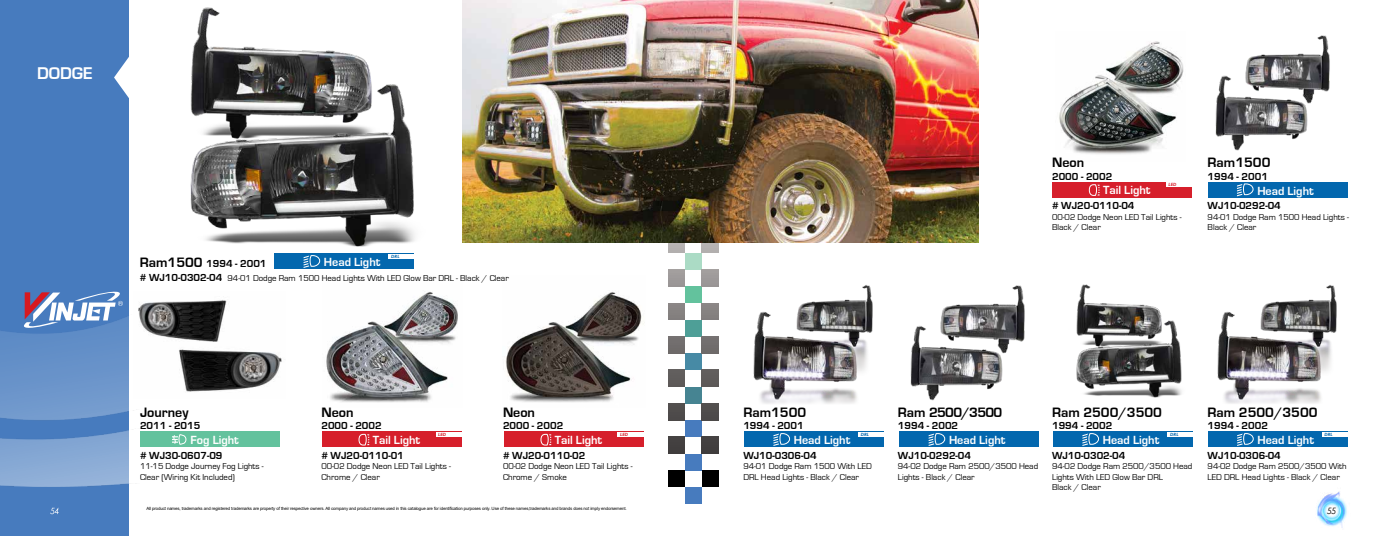
<style>
.page{position:relative;width:1386px;height:536px;background:#fff}
.page>*{position:absolute;margin:0;border:0;box-sizing:border-box;transform-origin:0 0}
.t1{font:700 17.5px "Eurostile";color:#fff}
.t2{font:700 14px "Eurostile";color:#000}
.t3{font:700 14px "Eurostile";letter-spacing:-.05em;color:#000}
.t4{font:700 12.16px "Eurostile";color:#fff}
.t5{font:700 10.5px "Eurostile";color:#000}
.t6{font:8.75px/10.5px "Eurostile";color:#000}
.t7{font:italic 8.75px "Century Gothic";color:#000}
.t8{font:italic 8.75px "Century Gothic";color:#fff}
.t9{font:4.38px "Arial";letter-spacing:-.025em;color:#000}
.t10{font:italic 700 4.38px "Century Gothic";letter-spacing:.01em;color:#0367ae;scale:1.09 1}
.t11{font:italic 700 4.38px "Century Gothic";color:#d61f2b;scale:1.09 1}
.s1{font-size:14px}
.s2{font-weight:700;font-size:10.5px}
</style>
<div class="page">
<div style="left:0;top:0;width:129px;height:536px;background:#477bbe"></div>
<img style="left:1316px;top:491px;width:31px;height:37px">
<img style="left:0;top:316px;width:134px;height:170px">
<svg style="left:24px;top:291px;width:99px;height:38px"></svg>
<svg style="left:668px;top:242px;width:17px;height:11px"></svg>
<div style="left:685px;top:253px;width:16px;height:16px;background:#abdbc5"></div>
<div style="left:668px;top:269px;width:17px;height:17px;background:#9f9b9b"></div>
<div style="left:685px;top:286px;width:16px;height:17px;background:#63c29d"></div>
<div style="left:668px;top:303px;width:17px;height:16px;background:#868281"></div>
<div style="left:685px;top:319px;width:16px;height:17px;background:#4e9f97"></div>
<div style="left:668px;top:336px;width:17px;height:17px;background:#726e6e"></div>
<div style="left:685px;top:353px;width:16px;height:17px;background:#478aa5"></div>
<div style="left:668px;top:370px;width:17px;height:16px;background:#5f5c5b"></div>
<div style="left:685px;top:386px;width:16px;height:17px;background:#468492"></div>
<div style="left:668px;top:403px;width:17px;height:17px;background:#504d4c"></div>
<div style="left:685px;top:420px;width:16px;height:17px;background:#477bbe"></div>
<div style="left:668px;top:437px;width:17px;height:16px;background:#423f3f"></div>
<div style="left:685px;top:453px;width:16px;height:17px;background:#477bbe"></div>
<div style="left:668px;top:470px;width:17px;height:17px;background:#000"></div>
<div style="left:685px;top:487px;width:16px;height:16px;background:#477bbe"></div>
<svg style="left:702px;top:242px;width:16px;height:11px"></svg>
<div style="left:702px;top:269px;width:16px;height:17px;background:#9f9b9b"></div>
<div style="left:702px;top:303px;width:16px;height:16px;background:#868281"></div>
<div style="left:702px;top:336px;width:16px;height:17px;background:#726e6e"></div>
<div style="left:702px;top:370px;width:16px;height:16px;background:#5f5c5b"></div>
<div style="left:702px;top:403px;width:16px;height:17px;background:#504d4c"></div>
<div style="left:702px;top:437px;width:16px;height:16px;background:#423f3f"></div>
<div style="left:702px;top:470px;width:16px;height:17px;background:#000"></div>
<svg style="left:114px;top:57px;width:15px;height:41px"></svg>
<img style="left:505px;top:292px;width:137px;height:110px">
<img style="left:326px;top:292px;width:132px;height:111px">
<img style="left:190px;top:7px;width:225px;height:240px">
<div style="left:322px;top:431px;width:140px;height:16px;background:#d61f2b"></div>
<hr style="left:436px;top:432px;width:26px;height:4px;background:#fff">
<svg style="left:358px;top:433px;width:11px;height:13px"></svg>
<div style="left:504px;top:431px;width:140px;height:16px;background:#d61f2b"></div>
<hr style="left:618px;top:432px;width:26px;height:4px;background:#fff">
<svg style="left:540px;top:433px;width:11px;height:13px"></svg>
<div style="left:274px;top:253px;width:140px;height:16px;background:#0367ae"></div>
<svg style="left:304px;top:255px;width:17px;height:13px"></svg>
<div style="left:140px;top:431px;width:140px;height:16px;background:#63c29d"></div>
<svg style="left:172px;top:434px;width:15px;height:11px"></svg>
<img style="left:138px;top:300px;width:144px;height:92px">
<hr style="left:389px;top:254px;width:26px;height:4px;background:#fff">
<img style="left:1059px;top:41px;width:125px;height:113px">
<img style="left:1215px;top:35px;width:115px;height:116px">
<img style="left:910px;top:285px;width:115px;height:116px">
<img style="left:753px;top:285px;width:120px;height:119px">
<img style="left:1217px;top:285px;width:120px;height:119px">
<img style="left:1076px;top:284px;width:106px;height:114px">
<div style="left:1052px;top:182px;width:140px;height:16px;background:#d61f2b"></div>
<div style="left:1166px;top:182px;width:27px;height:5px;background:#fff"></div>
<svg style="left:1089px;top:184px;width:11px;height:12px"></svg>
<div style="left:1208px;top:182px;width:139px;height:16px;background:#0367ae"></div>
<svg style="left:1237px;top:183px;width:17px;height:13px"></svg>
<div style="left:899px;top:431px;width:140px;height:16px;background:#0367ae"></div>
<svg style="left:929px;top:433px;width:17px;height:13px"></svg>
<div style="left:1053px;top:431px;width:140px;height:16px;background:#0367ae"></div>
<svg style="left:1082px;top:433px;width:17px;height:13px"></svg>
<div style="left:744px;top:431px;width:140px;height:16px;background:#0367ae"></div>
<svg style="left:773px;top:433px;width:17px;height:13px"></svg>
<hr style="left:858px;top:432px;width:27px;height:4px;background:#fff">
<div style="left:1208px;top:431px;width:140px;height:16px;background:#0367ae"></div>
<svg style="left:1237px;top:433px;width:17px;height:13px"></svg>
<hr style="left:1322px;top:432px;width:26px;height:4px;background:#fff">
<img style="left:463px;top:0;width:515px;height:242px">
<hr style="left:1168px;top:432px;width:26px;height:4px;background:#fff">
<h1 class="t1" style="left:37px;top:64px;width:57px">DODGE</h1>
<p class="t8" style="left:50px;top:504px;width:11px">54</p>
<p class="t10" style="left:391px;top:253px;width:9px">DRL</p>
<p class="t5" style="left:140px;top:257px;width:128px"><span class="s1">Ram1500</span> 1994 - 2001</p>
<p class="t6" style="left:140px;top:272px;width:371px"><span class="s2"># WJ10-0302-04</span> 94-01 Dodge Ram 1500 Head Lights With LED Glow Bar DRL - Black / Clear</p>
<h3 class="t4" style="left:324px;top:255px;width:58px">Head Light</h3>
<h2 class="t2" style="left:140px;top:404px;width:50px">Journey</h2>
<p class="t5" style="left:140px;top:420px;width:62px">2011 - 2015</p>
<p class="t5" style="left:140px;top:449px;width:84px"># WJ30-0607-09</p>
<p class="t6" style="left:140px;top:461px;width:125px">11-15 Dodge Journey Fog Lights -<br>Clear (Wiring Kit Included)</p>
<h3 class="t4" style="left:191px;top:433px;width:50px">Fog Light</h3>
<h2 class="t2" style="left:321px;top:404px;width:34px">Neon</h2>
<p class="t5" style="left:321px;top:420px;width:62px">2000 - 2002</p>
<p class="t5" style="left:321px;top:449px;width:84px"># WJ20-0110-01</p>
<p class="t6" style="left:321px;top:461px;width:131px">00-02 Dodge Neon LED Tail Lights -<br>Chrome / Clear</p>
<p class="t11" style="left:438px;top:431px;width:9px">LED</p>
<h3 class="t4" style="left:373px;top:433px;width:49px">Tail Light</h3>
<h2 class="t2" style="left:503px;top:404px;width:34px">Neon</h2>
<p class="t5" style="left:503px;top:420px;width:62px">2000 - 2002</p>
<p class="t5" style="left:503px;top:449px;width:84px"># WJ20-0110-02</p>
<p class="t6" style="left:503px;top:461px;width:131px">00-02 Dodge Neon LED Tail Lights -<br>Chrome / Smoke</p>
<p class="t11" style="left:620px;top:431px;width:9px">LED</p>
<h3 class="t4" style="left:555px;top:433px;width:49px">Tail Light</h3>
<p class="t9" style="left:146px;top:505px;width:482px">All product names, trademarks and registered trademarks are property of their respective owners. All company and product names used in this catalogue are for identification purposes only. Use of these names,trademarks and brands does not imply endorsement.</p>
<h2 class="t2" style="left:1208px;top:155px;width:64px">Ram1500</h2>
<p class="t5" style="left:1208px;top:170px;width:62px">1994 - 2001</p>
<p class="t5" style="left:1208px;top:200px;width:75px">WJ10-0292-04</p>
<p class="t6" style="left:1208px;top:211px;width:143px">94-01 Dodge Ram 1500 Head Lights -<br>Black / Clear</p>
<h2 class="t2" style="left:1052px;top:155px;width:34px">Neon</h2>
<p class="t5" style="left:1052px;top:170px;width:62px">2000 - 2002</p>
<p class="t5" style="left:1052px;top:200px;width:84px"># WJ20-0110-04</p>
<p class="t6" style="left:1052px;top:211px;width:131px">00-02 Dodge Neon LED Tail Lights -<br>Black / Clear</p>
<p class="t11" style="left:1169px;top:181px;width:9px">LED</p>
<h3 class="t4" style="left:1103px;top:183px;width:49px">Tail Light</h3>
<h3 class="t4" style="left:1257px;top:184px;width:58px">Head Light</h3>
<h2 class="t2" style="left:743px;top:404px;width:64px">Ram1500</h2>
<p class="t5" style="left:743px;top:420px;width:62px">1994 - 2001</p>
<p class="t5" style="left:743px;top:449px;width:75px">WJ10-0306-04</p>
<p class="t6" style="left:743px;top:461px;width:130px">94-01 Dodge Ram 1500 With LED<br>DRL Head Lights - Black / Clear</p>
<h2 class="t3" style="left:898px;top:404px;width:106px">Ram 2500/3500</h2>
<p class="t5" style="left:898px;top:420px;width:62px">1994 - 2002</p>
<p class="t5" style="left:898px;top:449px;width:75px">WJ10-0292-04</p>
<p class="t6" style="left:898px;top:461px;width:142px">94-02 Dodge Ram 2500/3500 Head<br>Lights - Black / Clear</p>
<h2 class="t2" style="left:1052px;top:404px;width:111px">Ram 2500/3500</h2>
<p class="t5" style="left:1052px;top:420px;width:62px">1994 - 2002</p>
<p class="t5" style="left:1052px;top:449px;width:75px">WJ10-0302-04</p>
<p class="t6" style="left:1052px;top:461px;width:142px">94-02 Dodge Ram 2500/3500 Head<br>Lights With LED Glow Bar DRL<br>Black / Clear</p>
<h2 class="t2" style="left:1208px;top:404px;width:111px">Ram 2500/3500</h2>
<p class="t5" style="left:1208px;top:420px;width:62px">1994 - 2002</p>
<p class="t5" style="left:1208px;top:449px;width:75px">WJ10-0306-04</p>
<p class="t6" style="left:1208px;top:461px;width:140px">94-02 Dodge Ram 2500/3500 With<br>LED DRL Head Lights - Black / Clear</p>
<p class="t10" style="left:861px;top:431px;width:9px">DRL</p>
<p class="t10" style="left:1170px;top:431px;width:9px">DRL</p>
<p class="t10" style="left:1324px;top:431px;width:9px">DRL</p>
<h3 class="t4" style="left:794px;top:433px;width:58px">Head Light</h3>
<h3 class="t4" style="left:949px;top:433px;width:58px">Head Light</h3>
<h3 class="t4" style="left:1103px;top:433px;width:58px">Head Light</h3>
<h3 class="t4" style="left:1258px;top:433px;width:58px">Head Light</h3>
<p class="t7" style="left:1327px;top:504px;width:11px">55</p>
</div>
